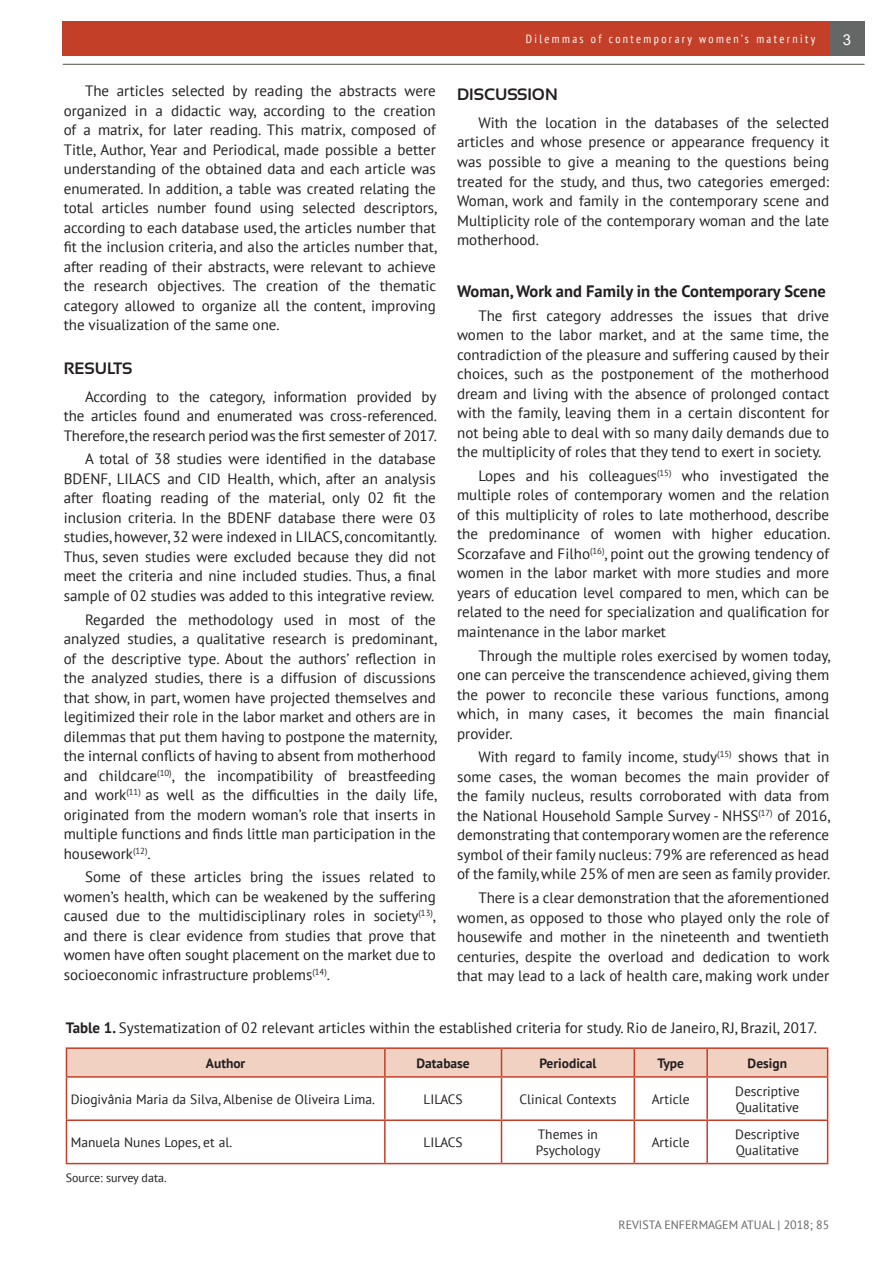
<style>
.page{position:relative;width:893px;height:1263px;background:#fff}
.page>*{position:absolute;margin:0;border:0;box-sizing:border-box;transform-origin:0 0}
.t1{font:700 16.5px "PT Sans";color:#231f20}
.t2{font:700 16.5px "Sansation";color:#231f20}
.t3{font:16.5px "PT Sans";letter-spacing:.2em;color:#fff}
.t4{font:15px/19.5px "PT Sans";color:#231f20;text-align:justify}
.t5{font:15px "Arial";color:#fff}
.t6{font:13.5px/16.2px "PT Sans";color:#231f20}
.t7{font:700 13.5px "PT Sans";color:#231f20}
.t8{font:condensed 12px "PT Sans";letter-spacing:.2em;color:#fff}
.t9{font:12px "PT Sans";color:#656666}
.t10{font:12px "PT Sans";color:#231f20}
.s1{font-weight:700}
</style>
<div class="page">
<div style="left:63px;top:21px;width:767px;height:35px;background:#c43f28"></div>
<div style="left:830px;top:21px;width:34px;height:35px;background:#656666"></div>
<hr style="left:63px;top:64px;width:801px;height:1px;background:#73776c">
<hr style="left:66px;top:1047px;width:319px;height:2px;background:#c43f28">
<hr style="left:385px;top:1047px;width:116px;height:2px;background:#c43f28">
<hr style="left:501px;top:1047px;width:133px;height:2px;background:#c43f28">
<hr style="left:634px;top:1047px;width:73px;height:2px;background:#c43f28">
<hr style="left:707px;top:1047px;width:121px;height:2px;background:#c43f28">
<div style="left:66px;top:1048px;width:762px;height:28px;background:#f1d2c2"></div>
<hr style="left:66px;top:1076px;width:319px;height:2px;background:#c43f28">
<hr style="left:66px;top:1078px;width:1px;height:41px;background:#c43f28">
<hr style="left:385px;top:1076px;width:116px;height:2px;background:#c43f28">
<hr style="left:384px;top:1078px;width:2px;height:41px;background:#c43f28">
<hr style="left:501px;top:1076px;width:133px;height:2px;background:#c43f28">
<hr style="left:501px;top:1078px;width:1px;height:41px;background:#c43f28">
<hr style="left:634px;top:1076px;width:73px;height:2px;background:#c43f28">
<hr style="left:634px;top:1078px;width:1px;height:41px;background:#c43f28">
<hr style="left:707px;top:1076px;width:121px;height:2px;background:#c43f28">
<hr style="left:706px;top:1078px;width:2px;height:41px;background:#c43f28">
<hr style="left:827px;top:1078px;width:1px;height:41px;background:#c43f28">
<hr style="left:66px;top:1119px;width:319px;height:2px;background:#c43f28">
<hr style="left:66px;top:1121px;width:1px;height:42px;background:#c43f28">
<hr style="left:385px;top:1119px;width:116px;height:2px;background:#c43f28">
<hr style="left:384px;top:1121px;width:2px;height:42px;background:#c43f28">
<hr style="left:501px;top:1119px;width:133px;height:2px;background:#c43f28">
<hr style="left:501px;top:1121px;width:1px;height:42px;background:#c43f28">
<hr style="left:634px;top:1119px;width:73px;height:2px;background:#c43f28">
<hr style="left:634px;top:1121px;width:1px;height:42px;background:#c43f28">
<hr style="left:707px;top:1119px;width:121px;height:2px;background:#c43f28">
<hr style="left:706px;top:1121px;width:2px;height:42px;background:#c43f28">
<hr style="left:827px;top:1121px;width:1px;height:42px;background:#c43f28">
<hr style="left:66px;top:1163px;width:319px;height:1px;background:#c43f28">
<hr style="left:385px;top:1163px;width:116px;height:1px;background:#c43f28">
<hr style="left:501px;top:1163px;width:133px;height:1px;background:#c43f28">
<hr style="left:634px;top:1163px;width:73px;height:1px;background:#c43f28">
<hr style="left:707px;top:1163px;width:121px;height:1px;background:#c43f28">
<p class="t4" style="left:64px;top:81px;width:375px;text-indent:21px">The articles selected by reading the abstracts were organized in a didactic way, according to the creation of a matrix, for later reading. This matrix, composed of Title, Author, Year and Periodical, made possible a better understanding of the obtained data and each article was enumerated. In addition, a table was created relating the total articles number found using selected descriptors, according to each database used, the articles number that fit the inclusion criteria, and also the articles number that, after reading of their abstracts, were relevant to achieve the research objectives. The creation of the thematic category allowed to organize all the content, improving the visualization of the same one.</p>
<p class="t2" style="left:64px;top:359px;width:70px">RESULTS</p>
<p class="t4" style="left:64px;top:386px;width:375px;text-indent:21px">According to the category, information provided by the articles found and enumerated was cross-referenced.<br>Therefore, the research period was the first semester of 2017.</p>
<p class="t4" style="left:64px;top:449px;width:375px;text-indent:21px">A total of 38 studies were identified in the database BDENF, LILACS and CID Health, which, after an analysis after floating reading of the material, only 02 fit the inclusion criteria. In the BDENF database there were 03 studies, however, 32 were indexed in LILACS, concomitantly.<br>Thus, seven studies were excluded because they did not meet the criteria and nine included studies. Thus, a final sample of 02 studies was added to this integrative review.</p>
<p class="t4" style="left:64px;top:609px;width:375px;text-indent:21px">Regarded the methodology used in most of the analyzed studies, a qualitative research is predominant, of the descriptive type. About the authors’ reflection in the analyzed studies, there is a diffusion of discussions that show, in part, women have projected themselves and legitimized their role in the labor market and others are in dilemmas that put them having to postpone the maternity, the internal conflicts of having to absent from motherhood and childcare<sup>(10)</sup>, the incompatibility of breastfeeding and work<sup>(11)</sup> as well as the difficulties in the daily life, originated from the modern woman’s role that inserts in multiple functions and finds little man participation in the housework<sup>(12)</sup>.</p>
<p class="t4" style="left:64px;top:867px;width:374px;text-indent:21px">Some of these articles bring the issues related to women’s health, which can be weakened by the suffering caused due to the multidisciplinary roles in society<sup>(13)</sup>, and there is clear evidence from studies that prove that women have often sought placement on the market due to socioeconomic infrastructure problems<sup>(14)</sup>.</p>
<p class="t3" style="left:641px;top:28px;width:176px">ARTIGO ORIGINAL</p>
<p class="t5" style="left:843px;top:30px;width:10px">3</p>
<p class="t8" style="left:526px;top:31px;width:291px">Dilemmas of contemporary women’s maternity</p>
<p class="t2" style="left:457px;top:85px;width:102px">DISCUSSION</p>
<p class="t4" style="left:457px;top:113px;width:374px;text-indent:21px">With the location in the databases of the selected articles and whose presence or appearance frequency it was possible to give a meaning to the questions being treated for the study, and thus, two categories emerged:<br>Woman, work and family in the contemporary scene and Multiplicity role of the contemporary woman and the late motherhood.</p>
<p class="t1" style="left:457px;top:280px;width:370px">Woman, Work and Family in the Contemporary Scene</p>
<p class="t4" style="left:457px;top:305px;width:374px;text-indent:21px">The first category addresses the issues that drive women to the labor market, and at the same time, the contradiction of the pleasure and suffering caused by their choices, such as the postponement of the motherhood dream and living with the absence of prolonged contact with the family, leaving them in a certain discontent for not being able to deal with so many daily demands due to the multiplicity of roles that they tend to exert in society.</p>
<p class="t4" style="left:457px;top:465px;width:375px;text-indent:21px">Lopes and his colleagues<sup>(15)</sup> who investigated the multiple roles of contemporary women and the relation of this multiplicity of roles to late motherhood, describe the predominance of women with higher education.<br>Scorzafave and Filho<sup>(16)</sup>, point out the growing tendency of women in the labor market with more studies and more years of education level compared to men, which can be related to the need for specialization and qualification for maintenance in the labor market</p>
<p class="t4" style="left:457px;top:645px;width:375px;text-indent:21px">Through the multiple roles exercised by women today, one can perceive the transcendence achieved, giving them the power to reconcile these various functions, among which, in many cases, it becomes the main financial provider.</p>
<p class="t4" style="left:457px;top:747px;width:375px;text-indent:21px">With regard to family income, study<sup>(15)</sup> shows that in some cases, the woman becomes the main provider of the family nucleus, results corroborated with data from the National Household Sample Survey - NHSS<sup>(17)</sup> of 2016, demonstrating that contemporary women are the reference symbol of their family nucleus: 79% are referenced as head of the family, while 25% of men are seen as family provider.</p>
<p class="t4" style="left:457px;top:888px;width:374px;text-indent:21px">There is a clear demonstration that the aforementioned women, as opposed to those who played only the role of housewife and mother in the nineteenth and twentieth centuries, despite the overload and dedication to work that may lead to a lack of health care, making work under</p>
<p class="t4" style="left:66px;top:1017px;width:753px"><span class="s1">Table 1.</span> Systematization of 02 relevant articles within the established criteria for study. Rio de Janeiro, RJ, Brazil, 2017.</p>
<p class="t7" style="left:206px;top:1054px;width:41px">Author</p>
<p class="t7" style="left:416px;top:1054px;width:55px">Database</p>
<p class="t7" style="left:539px;top:1054px;width:59px">Periodical</p>
<p class="t7" style="left:657px;top:1054px;width:28px">Type</p>
<p class="t7" style="left:748px;top:1054px;width:41px">Design</p>
<p class="t6" style="left:71px;top:1090px;width:306px">Diogivânia Maria da Silva, Albenise de Oliveira Lima.</p>
<p class="t6" style="left:423px;top:1090px;width:41px">LILACS</p>
<p class="t6" style="left:519px;top:1090px;width:99px">Clinical Contexts</p>
<p class="t6" style="left:652px;top:1090px;width:39px">Article</p>
<p class="t6" style="left:735px;top:1082px;width:66px">Descriptive<br>Qualitative</p>
<p class="t6" style="left:71px;top:1134px;width:163px">Manuela Nunes Lopes, et al.</p>
<p class="t6" style="left:423px;top:1134px;width:41px">LILACS</p>
<p class="t6" style="left:536px;top:1126px;width:66px">Themes in<br>Psychology</p>
<p class="t6" style="left:652px;top:1134px;width:39px">Article</p>
<p class="t6" style="left:735px;top:1126px;width:66px">Descriptive<br>Qualitative</p>
<p class="t10" style="left:66px;top:1170px;width:102px">Source: survey data.</p>
<p class="t9" style="left:619px;top:1216px;width:212px">REVISTA ENFERMAGEM ATUAL | 2018; 85</p>
</div>
